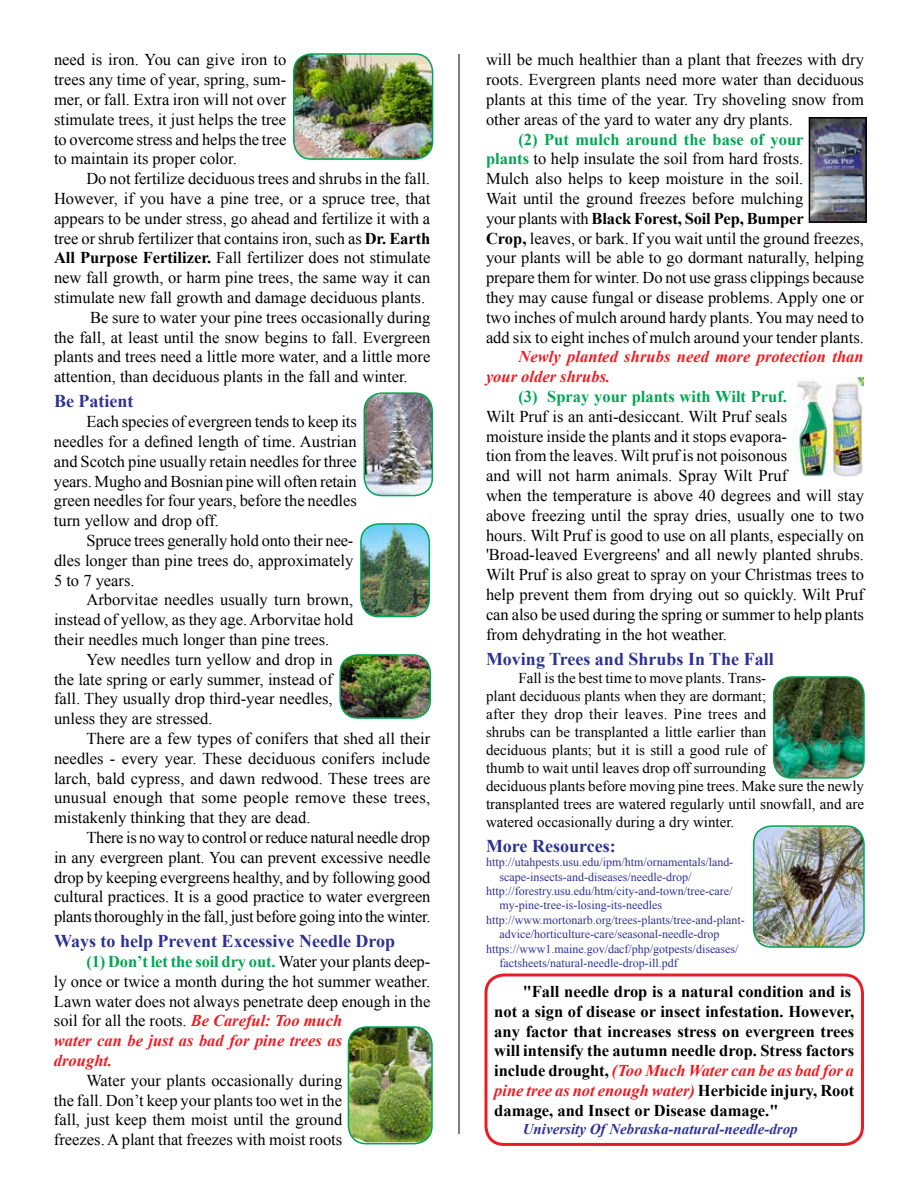
<style>
.page{position:relative;width:918px;height:1188px;background:#fff}
.page>*{position:absolute;margin:0;border:0;box-sizing:border-box;transform-origin:0 0}
.t1{font:700 18px "Times New Roman";color:#2e3192}
.t2{font:16.5px/19.8px "Times New Roman";color:#000;text-align:justify}
.t3{font:700 16.5px/19.8px "Times New Roman";color:#000}
.t4{font:italic 700 16.5px/19.8px "Times New Roman";letter-spacing:.005em;color:#ed1c24}
.t5{font:700 16.5px "Times New Roman";color:#00a651}
.t6{font:15px/18px "Times New Roman";color:#000}
.t7{font:italic 700 15px "Times New Roman";color:#2e3192}
.t8{font:12px "Times New Roman";color:#2e3192}
.s1{font-weight:700}
.s2{font-weight:700;color:#00a651}
.s3{font-weight:700;font-style:italic;color:#ed1c24}
.s4{font-style:italic;color:#ed1c24}
</style>
<div class="page">
<img style="left:342px;top:655px;width:88px;height:63px">
<div style="left:339px;top:654px;width:92px;height:65px;border:2px solid #00a651;border-radius:18px"></div>
<img style="left:294px;top:54px;width:139px;height:105px">
<div style="left:293px;top:53px;width:140px;height:107px;border:2px solid #00a651;border-radius:18px"></div>
<div style="left:484px;top:974px;width:380px;height:172px;border:3px solid #ed1c24;border-radius:18px"></div>
<img style="left:348px;top:1027px;width:84px;height:115px">
<div style="left:348px;top:1026px;width:85px;height:118px;border:2px solid #00a651;border-radius:18px"></div>
<img style="left:361px;top:524px;width:68px;height:93px">
<div style="left:360px;top:523px;width:70px;height:94px;border:2px solid #00a651;border-radius:18px"></div>
<img style="left:812px;top:120px;width:52px;height:100px">
<div style="left:809px;top:117px;width:58px;height:106px;border:2px solid #000"></div>
<img style="left:794px;top:378px;width:70px;height:99px">
<hr style="left:459px;top:54px;width:1px;height:1080px;background:#000">
<img style="left:774px;top:677px;width:90px;height:101px">
<div style="left:773px;top:676px;width:92px;height:103px;border:2px solid #00a651;border-radius:18px"></div>
<img style="left:364px;top:393px;width:68px;height:103px">
<div style="left:364px;top:392px;width:69px;height:104px;border:2px solid #00a651;border-radius:18px"></div>
<img style="left:754px;top:826px;width:110px;height:121px">
<div style="left:753px;top:825px;width:112px;height:123px;border:2px solid #00a651;border-radius:18px"></div>
<p class="t2" style="left:54px;top:50px;width:234px">need is iron. You can give iron to trees any time of year, spring, sum&shy;mer, or fall. Extra iron will not over stimulate trees, it just helps the tree to overcome stress and helps the tree to maintain its proper color.</p>
<p class="t2" style="left:86px;top:169px;width:345px">Do not fertilize deciduous trees and shrubs in the fall.</p>
<p class="t2" style="left:54px;top:188px;width:378px">However, if you have a pine tree, or a spruce tree, that</p>
<p class="t2" style="left:54px;top:208px;width:378px">appears to be under stress, go ahead and fertilize it with a</p>
<p class="t2" style="left:54px;top:228px;width:378px">tree or shrub fertilizer that contains iron, such as <span class="s1">Dr. Earth</span></p>
<p class="t2" style="left:54px;top:248px;width:378px"><span class="s1">All Purpose Fertilizer.</span> Fall fertilizer does not stimulate</p>
<p class="t2" style="left:54px;top:268px;width:378px">new fall growth, or harm pine trees, the same way it can</p>
<p class="t2" style="left:54px;top:287px;width:373px">stimulate new fall growth and damage deciduous plants.</p>
<p class="t2" style="left:90px;top:307px;width:342px">Be sure to water your pine trees occasionally during</p>
<p class="t2" style="left:54px;top:327px;width:378px">the fall, at least until the snow begins to fall. Evergreen</p>
<p class="t2" style="left:54px;top:347px;width:378px">plants and trees need a little more water, and a little more</p>
<p class="t2" style="left:54px;top:367px;width:355px">attention, than deciduous plants in the fall and winter.</p>
<p class="t1" style="left:54px;top:389px;width:81px">Be Patient</p>
<p class="t2" style="left:54px;top:411px;width:304px;text-indent:32px">Each species of evergreen tends to keep its needles for a defined length of time. Austrian and Scotch pine usually retain needles for three years. Mugho and Bosnian pine will often retain green needles for four years, before the needles turn yellow and drop off.</p>
<p class="t2" style="left:54px;top:530px;width:301px;text-indent:32px">Spruce trees generally hold onto their nee&shy;dles longer than pine trees do, approximately 5 to 7 years.</p>
<p class="t2" style="left:54px;top:590px;width:301px;text-indent:32px">Arborvitae needles usually turn brown, instead of yellow, as they age. Arborvitae hold their needles much longer than pine trees.</p>
<p class="t2" style="left:54px;top:649px;width:280px;text-indent:32px">Yew needles turn yellow and drop in the late spring or early summer, instead of fall. They usually drop third-year needles, unless they are stressed.</p>
<p class="t2" style="left:54px;top:728px;width:378px;text-indent:32px">There are a few types of conifers that shed all their needles - every year. These deciduous conifers include larch, bald cypress, and dawn redwood. These trees are unusual enough that some people remove these trees, mistakenly thinking that they are dead.</p>
<p class="t2" style="left:54px;top:827px;width:378px;text-indent:32px">There is no way to control or reduce natural needle drop in any evergreen plant. You can prevent excessive needle drop by keeping evergreens healthy, and by following good cultural practices. It is a good practice to water evergreen plants thoroughly in the fall, just before going into the winter.</p>
<p class="t1" style="left:54px;top:929px;width:343px">Ways to help Prevent Excessive Needle Drop</p>
<p class="t2" style="left:54px;top:951px;width:378px;text-align:left;text-indent:32px"><span class="s2">(1) Don’t let the soil dry out.</span> Water your plants deep&shy;ly once or twice a month during the hot summer weather.<br>Lawn water does not always penetrate deep enough in the soil for all the roots. <span class="s3">Be Careful: Too much<br>water can be just as bad for pine trees as<br>drought.</span></p>
<p class="t2" style="left:54px;top:1070px;width:290px;text-indent:32px">Water your plants occasionally during the fall. Don’t keep your plants too wet in the fall, just keep them moist until the ground freezes. A plant that freezes with moist roots</p>
<p class="t2" style="left:486px;top:50px;width:380px">will be much healthier than a plant that freezes with dry roots. Evergreen plants need more water than deciduous plants at this time of the year. Try shoveling snow from other areas of the yard to water any dry plants.</p>
<p class="t2" style="left:486px;top:129px;width:380px;text-align:left;text-indent:32px"><span class="s2">(2) Put mulch around the base of your<br>plants</span> to help insulate the soil from hard frosts.<br>Mulch also helps to keep moisture in the soil.<br>Wait until the ground freezes before mulching<br>your plants with <span class="s1">Black Forest, Soil Pep, Bumper<br>Crop,</span> leaves, or bark. If you wait until the ground freezes, your plants will be able to go dormant naturally, helping prepare them for winter. Do not use grass clippings because they may cause fungal or disease problems. Apply one or two inches of mulch around hardy plants. You may need to add six to eight inches of mulch around your tender plants.</p>
<p class="t4" style="left:486px;top:347px;width:379px;text-indent:32px">Newly planted shrubs need more protection than your older shrubs.</p>
<p class="t5" style="left:518px;top:385px;width:270px">(3) Spray your plants with Wilt Pruf.</p>
<p class="t2" style="left:486px;top:406px;width:380px;text-align:left">Wilt Pruf is an anti-desiccant. Wilt Pruf seals<br>moisture inside the plants and it stops evapora-<br>tion from the leaves. Wilt pruf is not poisonous<br>and will not harm animals. Spray Wilt Pruf<br>when the temperature is above 40 degrees and will stay above freezing until the spray dries, usually one to two hours. Wilt Pruf is good to use on all plants, especially on 'Broad-leaved Evergreens' and all newly planted shrubs.<br>Wilt Pruf is also great to spray on your Christmas trees to help prevent them from drying out so quickly. Wilt Pruf can also be used during the spring or summer to help plants from dehydrating in the hot weather.</p>
<p class="t1" style="left:486px;top:646px;width:289px">Moving Trees and Shrubs In The Fall</p>
<p class="t6" style="left:486px;top:669px;width:380px;text-indent:32px">Fall is the best time to move plants. Trans-<br>plant deciduous plants when they are dormant;<br>after they drop their leaves. Pine trees and<br>shrubs can be transplanted a little earlier than<br>deciduous plants; but it is still a good rule of<br>thumb to wait until leaves drop off surrounding<br>deciduous plants before moving pine trees. Make sure the newly transplanted trees are watered regularly until snowfall, and are watered occasionally during a dry winter.</p>
<p class="t1" style="left:486px;top:833px;width:131px">More Resources:</p>
<p class="t8" style="left:486px;top:854px;width:249px">http://utahpests.usu.edu/ipm/htm/ornamentals/land-</p>
<p class="t8" style="left:500px;top:869px;width:193px">scape-insects-and-diseases/needle-drop/</p>
<p class="t8" style="left:486px;top:883px;width:248px">http://forestry.usu.edu/htm/city-and-town/tree-care/</p>
<p class="t8" style="left:500px;top:897px;width:164px">my-pine-tree-is-losing-its-needles</p>
<p class="t8" style="left:486px;top:912px;width:260px">http://www.mortonarb.org/trees-plants/tree-and-plant-</p>
<p class="t8" style="left:500px;top:926px;width:221px">advice/horticulture-care/seasonal-needle-drop</p>
<p class="t8" style="left:486px;top:941px;width:254px">https://www1.maine.gov/dacf/php/gotpests/diseases/</p>
<p class="t8" style="left:500px;top:955px;width:180px">factsheets/natural-needle-drop-ill.pdf</p>
<p class="t3" style="left:494px;top:981px;width:362px;text-indent:28px">"Fall needle drop is a natural condition and is not a sign of disease or insect infestation. However, any factor that increases stress on evergreen trees will intensify the autumn needle drop. Stress factors include drought, <span class="s4">(Too Much Water can be as bad for a pine tree as not enough water)</span> Herbicide injury, Root damage, and Insect or Disease damage."</p>
<p class="t7" style="left:523px;top:1118px;width:276px">University Of Nebraska-natural-needle-drop</p>
</div>
